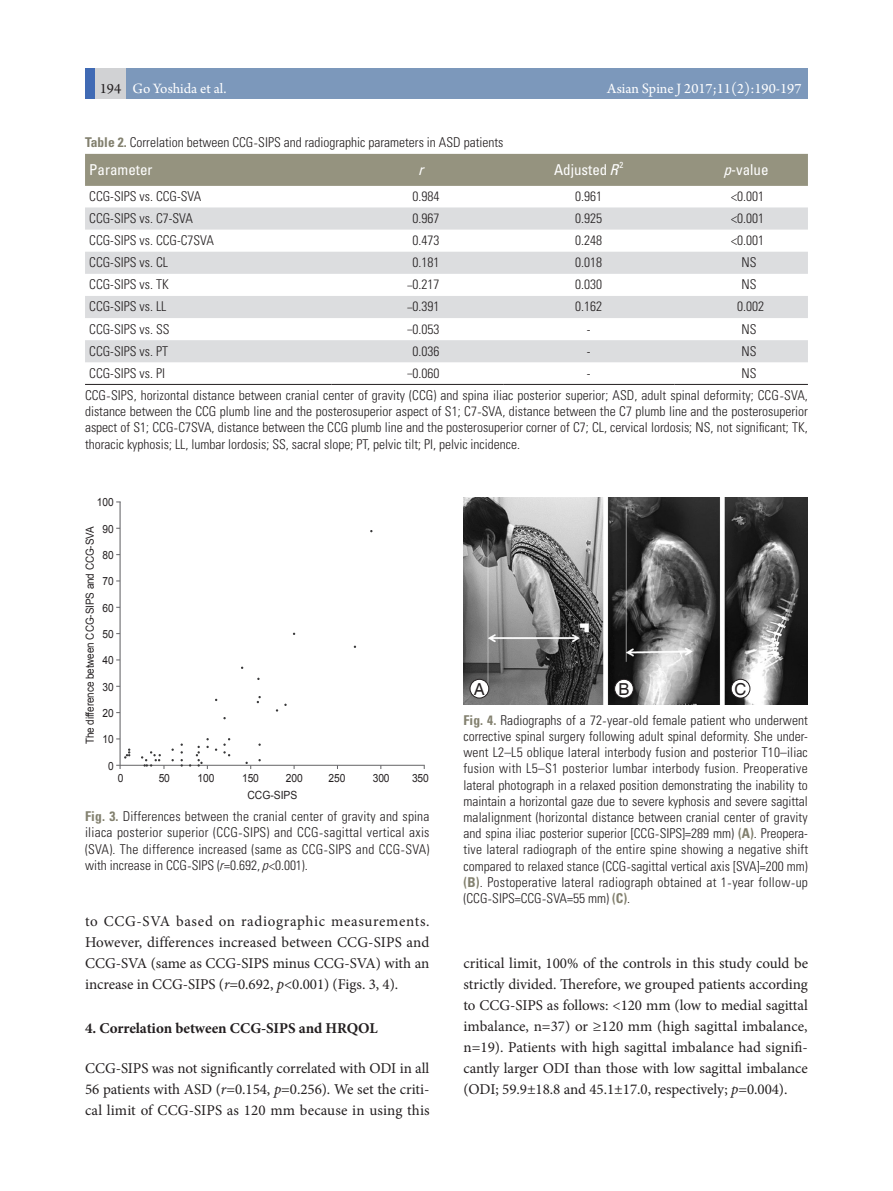
<style>
.page{position:relative;width:893px;height:1191px;background:#fff}
.page>*{position:absolute;margin:0;border:0;box-sizing:border-box;transform-origin:0 0}
.t1{font:16.5px "Helvetica";color:#231f20}
.본문_내용_첫문단{font:15px/21px "Minion Pro";letter-spacing:-.005em;color:#231f20;text-align:justify}
.t2{font:15px "Arno Pro";color:#fff}
.본문_중제목{font:700 15px "Minion Pro";letter-spacing:-.005em;color:#231f20}
.표_머리행{font:condensed 15px "Univers LT Std";color:#fff}
.표_머리행-2{font:italic condensed 15px "Univers LT Std";color:#fff}
.표_그림설명{font:300 condensed 13.5px/16.2px "Univers LT Std";color:#231f20;text-align:justify}
.표_왼쪽행{font:300 condensed 13.5px "Univers LT Std";color:#231f20}
.표_본문{font:300 condensed 13.5px "Univers LT Std";color:#231f20}
.t3{font:11.25px "Arial";letter-spacing:-.01em;color:#231f20;scale:.9 1}
.t4{font:11.25px "Arial";letter-spacing:-.01em;color:#231f20;scale:.91 1}
.t5{font:11.25px "Arial";letter-spacing:-.01em;color:#231f20;scale:.92 1}
.t6{font:11.1px "Arial";letter-spacing:-.005em;color:#231f20;scale:.89 1}
.표_머리행-3{font:condensed 8.7px "Univers LT Std";color:#fff}
.s1{color:#231f20}
.s2{font-weight:700;color:#82806e}
.s3{font-family:"Minion Pro";font-weight:400;font-stretch:normal}
.s4{font-style:italic}
.s5{font-weight:400;font-size:10.95px}
</style>
<div class="page">
<div style="left:85px;top:68px;width:58px;height:31px;background:#d1d2d4"></div>
<div style="left:126px;top:68px;width:682px;height:31px;background:#7c98bb"></div>
<div style="left:85px;top:68px;width:10px;height:31px;background:#406ab4"></div>
<div style="left:85px;top:154px;width:723px;height:32px;background:#95937f"></div>
<svg style="left:85px;top:207px;width:723px;height:155px;fill:#dcdddf"></svg>
<hr style="left:85px;top:384px;width:247px;height:1px;background:#231f20">
<hr style="left:332px;top:384px;width:171px;height:1px;background:#231f20">
<hr style="left:503px;top:384px;width:171px;height:1px;background:#231f20">
<hr style="left:674px;top:384px;width:134px;height:1px;background:#231f20">
<hr style="left:120px;top:502px;width:1px;height:267px;background:#636366">
<hr style="left:116px;top:765px;width:309px;height:1px;background:#636366">
<svg style="left:141px;top:751px;width:23px;height:18px"></svg>
<svg style="left:124px;top:748px;width:6px;height:10px"></svg>
<svg style="left:245px;top:761px;width:6px;height:8px"></svg>
<svg style="left:189px;top:738px;width:20px;height:31px"></svg>
<svg style="left:223px;top:738px;width:7px;height:18px"></svg>
<svg style="left:257px;top:696px;width:4px;height:7px"></svg>
<img style="left:463px;top:498px;width:345px;height:206px">
<div style="left:470px;top:679px;width:19px;height:19px;background:#fff;border-radius:50%"></div>
<div style="left:470px;top:679px;width:19px;height:19px;border:1px solid #231f20;border-radius:50%"></div>
<div style="left:615px;top:679px;width:18px;height:19px;background:#fff;border-radius:50%"></div>
<div style="left:614px;top:679px;width:19px;height:19px;border:1px solid #231f20;border-radius:50%"></div>
<div style="left:731px;top:679px;width:19px;height:19px;background:#fff;border-radius:50%"></div>
<div style="left:731px;top:679px;width:19px;height:19px;border:1px solid #231f20;border-radius:50%"></div>
<p class="t2" style="left:100px;top:80px;width:128px"><span class="s1">194</span> Go Yoshida et al.</p>
<p class="t2" style="left:607px;top:80px;width:196px">Asian Spine J 2017;11(2):190-197</p>
<p class="표_그림설명" style="left:85px;top:134px;width:420px"><span class="s2">Table 2.</span> Correlation between CCG<span class="s3">-</span>SIPS and radiographic parameters in ASD patients</p>
<p class="표_머리행" style="left:89px;top:160px;width:65px">Parameter</p>
<p class="표_머리행-2" style="left:418px;top:160px;width:11px">r</p>
<p class="표_머리행" style="left:554px;top:160px;width:70px">Adjusted <span class="s4">R</span></p>
<p class="표_머리행-3" style="left:619px;top:159px;width:5px">2</p>
<p class="표_머리행" style="left:724px;top:160px;width:46px"><span class="s4">p</span>-value</p>
<p class="표_왼쪽행" style="left:89px;top:188px;width:114px">CCG-SIPS vs. CCG-SVA</p>
<p class="표_본문" style="left:412px;top:188px;width:28px">0.984</p>
<p class="표_본문" style="left:575px;top:188px;width:28px">0.961</p>
<p class="표_본문" style="left:731px;top:188px;width:34px">&lt;0.001</p>
<p class="표_왼쪽행" style="left:89px;top:210px;width:105px">CCG-SIPS vs. C7-SVA</p>
<p class="표_본문" style="left:412px;top:210px;width:28px">0.967</p>
<p class="표_본문" style="left:575px;top:210px;width:28px">0.925</p>
<p class="표_본문" style="left:731px;top:210px;width:34px">&lt;0.001</p>
<p class="표_왼쪽행" style="left:89px;top:232px;width:126px">CCG-SIPS vs. CCG-C7SVA</p>
<p class="표_본문" style="left:412px;top:232px;width:28px">0.473</p>
<p class="표_본문" style="left:575px;top:232px;width:28px">0.248</p>
<p class="표_본문" style="left:731px;top:232px;width:34px">&lt;0.001</p>
<p class="표_왼쪽행" style="left:89px;top:254px;width:80px">CCG-SIPS vs. CL</p>
<p class="표_본문" style="left:412px;top:254px;width:28px">0.181</p>
<p class="표_본문" style="left:575px;top:254px;width:28px">0.018</p>
<p class="표_본문" style="left:741px;top:254px;width:16px">NS</p>
<p class="표_왼쪽행" style="left:89px;top:276px;width:81px">CCG-SIPS vs. TK</p>
<p class="표_본문" style="left:407px;top:276px;width:33px"><span class="s5">–</span>0.217</p>
<p class="표_본문" style="left:575px;top:276px;width:28px">0.030</p>
<p class="표_본문" style="left:741px;top:276px;width:16px">NS</p>
<p class="표_왼쪽행" style="left:89px;top:298px;width:79px">CCG-SIPS vs. LL</p>
<p class="표_본문" style="left:407px;top:298px;width:33px"><span class="s5">–</span>0.391</p>
<p class="표_본문" style="left:575px;top:298px;width:28px">0.162</p>
<p class="표_본문" style="left:737px;top:298px;width:28px">0.002</p>
<p class="표_왼쪽행" style="left:89px;top:321px;width:82px">CCG-SIPS vs. SS</p>
<p class="표_본문" style="left:407px;top:321px;width:33px"><span class="s5">–</span>0.053</p>
<p class="표_본문" style="left:587px;top:321px;width:5px">-</p>
<p class="표_본문" style="left:741px;top:321px;width:16px">NS</p>
<p class="표_왼쪽행" style="left:89px;top:343px;width:80px">CCG-SIPS vs. PT</p>
<p class="표_본문" style="left:412px;top:343px;width:28px">0.036</p>
<p class="표_본문" style="left:587px;top:343px;width:5px">-</p>
<p class="표_본문" style="left:741px;top:343px;width:16px">NS</p>
<p class="표_왼쪽행" style="left:89px;top:365px;width:77px">CCG-SIPS vs. PI</p>
<p class="표_본문" style="left:407px;top:365px;width:33px"><span class="s5">–</span>0.060</p>
<p class="표_본문" style="left:587px;top:365px;width:5px">-</p>
<p class="표_본문" style="left:741px;top:365px;width:16px">NS</p>
<p class="표_그림설명" style="left:85px;top:387px;width:724px">CCG<span class="s3">-</span>SIPS, horizontal distance between cranial center of gravity (CCG) and spina iliac posterior superior; ASD, adult spinal deformity; CCG<span class="s3">-</span>SVA, distance between the CCG plumb line and the posterosuperior aspect of S1; C7<span class="s3">-</span>SVA, distance between the C7 plumb line and the posterosuperior aspect of S1; CCG<span class="s3">-</span>C7SVA, distance between the CCG plumb line and the posterosuperior corner of C7; CL, cervical lordosis; NS, not significant; TK, thoracic kyphosis; LL, lumbar lordosis; SS, sacral slope; PT, pelvic tilt; PI, pelvic incidence.</p>
<p class="t3" style="left:97px;top:495px;width:20px">100</p>
<p class="t3" style="left:102px;top:521px;width:14px">90</p>
<p class="t3" style="left:102px;top:547px;width:14px">80</p>
<p class="t3" style="left:102px;top:574px;width:14px">70</p>
<p class="t3" style="left:102px;top:600px;width:14px">60</p>
<p class="t3" style="left:102px;top:626px;width:14px">50</p>
<p class="t3" style="left:102px;top:653px;width:14px">40</p>
<p class="t3" style="left:102px;top:679px;width:14px">30</p>
<p class="t3" style="left:102px;top:705px;width:14px">20</p>
<p class="t3" style="left:102px;top:732px;width:14px">10</p>
<p class="t3" style="left:108px;top:758px;width:8px">0</p>
<p class="t6" style="left:83px;top:744px;width:246px;rotate:-90deg">The difference between CCG-SIPS and CCG-SVA</p>
<p class="t4" style="left:118px;top:771px;width:8px">0</p>
<p class="t4" style="left:159px;top:771px;width:14px">50</p>
<p class="t4" style="left:198px;top:771px;width:20px">100</p>
<p class="t4" style="left:242px;top:771px;width:20px">150</p>
<p class="t4" style="left:286px;top:771px;width:20px">200</p>
<p class="t4" style="left:329px;top:771px;width:20px">250</p>
<p class="t4" style="left:373px;top:771px;width:20px">300</p>
<p class="t4" style="left:412px;top:771px;width:20px">350</p>
<p class="t5" style="left:247px;top:787px;width:56px">CCG-SIPS</p>
<p class="표_그림설명" style="left:85px;top:808px;width:346px"><span class="s2">Fig. 3.</span> Differences between the cranial center of gravity and spina iliaca posterior superior (CCG<span class="s3">-</span>SIPS) and CCG<span class="s3">-</span>sagittal vertical axis (SVA). The difference increased (same as CCG<span class="s3">-</span>SIPS and CCG<span class="s3">-</span>SVA) with increase in CCG<span class="s3">-</span>SIPS (<span class="s4">r</span>=0.692, <span class="s4">p</span>&lt;0.001).</p>
<p class="본문_내용_첫문단" style="left:85px;top:910px;width:346px">to CCG-SVA based on radiographic measurements.<br>However, differences increased between CCG-SIPS and CCG-SVA (same as CCG-SIPS minus CCG-SVA) with an increase in CCG-SIPS (<span class="s4">r</span>=0.692, <span class="s4">p</span>&lt;0.001) (Figs. 3, 4).</p>
<p class="본문_중제목" style="left:85px;top:1017px;width:294px">4. Correlation between CCG-SIPS and HRQOL</p>
<p class="본문_내용_첫문단" style="left:85px;top:1057px;width:346px">CCG-SIPS was not significantly correlated with ODI in all 56 patients with ASD (<span class="s4">r</span>=0.154, <span class="s4">p</span>=0.256). We set the criti&shy;cal limit of CCG-SIPS as 120 mm because in using this</p>
<p class="t1" style="left:474px;top:679px;width:13px">A</p>
<p class="t1" style="left:618px;top:679px;width:13px">B</p>
<p class="t1" style="left:734px;top:679px;width:13px">C</p>
<p class="표_그림설명" style="left:463px;top:712px;width:346px"><span class="s2">Fig. 4.</span> Radiographs of a 72<span class="s3">-</span>year<span class="s3">-</span>old female patient who underwent corrective spinal surgery following adult spinal deformity. She under&shy;went L2–L5 oblique lateral interbody fusion and posterior T10–iliac fusion with L5–S1 posterior lumbar interbody fusion. Preoperative lateral photograph in a relaxed position demonstrating the inability to maintain a horizontal gaze due to severe kyphosis and severe sagittal malalignment (horizontal distance between cranial center of gravity and spina iliac posterior superior [CCG<span class="s3">-</span>SIPS]=289 mm) <span class="s2">(A)</span>. Preopera&shy;tive lateral radiograph of the entire spine showing a negative shift compared to relaxed stance (CCG<span class="s3">-</span>sagittal vertical axis [SVA]=200 mm) <span class="s2">(B)</span>. Postoperative lateral radiograph obtained at 1<span class="s3">-</span>year follow<span class="s3">-</span>up (CCG<span class="s3">-</span>SIPS=CCG<span class="s3">-</span>SVA=55 mm) <span class="s2">(C)</span>.</p>
<p class="본문_내용_첫문단" style="left:463px;top:952px;width:346px">critical limit, 100% of the controls in this study could be strictly divided. Therefore, we grouped patients according to CCG-SIPS as follows: &lt;120 mm (low to medial sagittal imbalance, n=37) or ≥120 mm (high sagittal imbalance, n=19). Patients with high sagittal imbalance had signifi&shy;cantly larger ODI than those with low sagittal imbalance (ODI; 59.9±18.8 and 45.1±17.0, respectively; <span class="s4">p</span>=0.004).</p>
</div>
